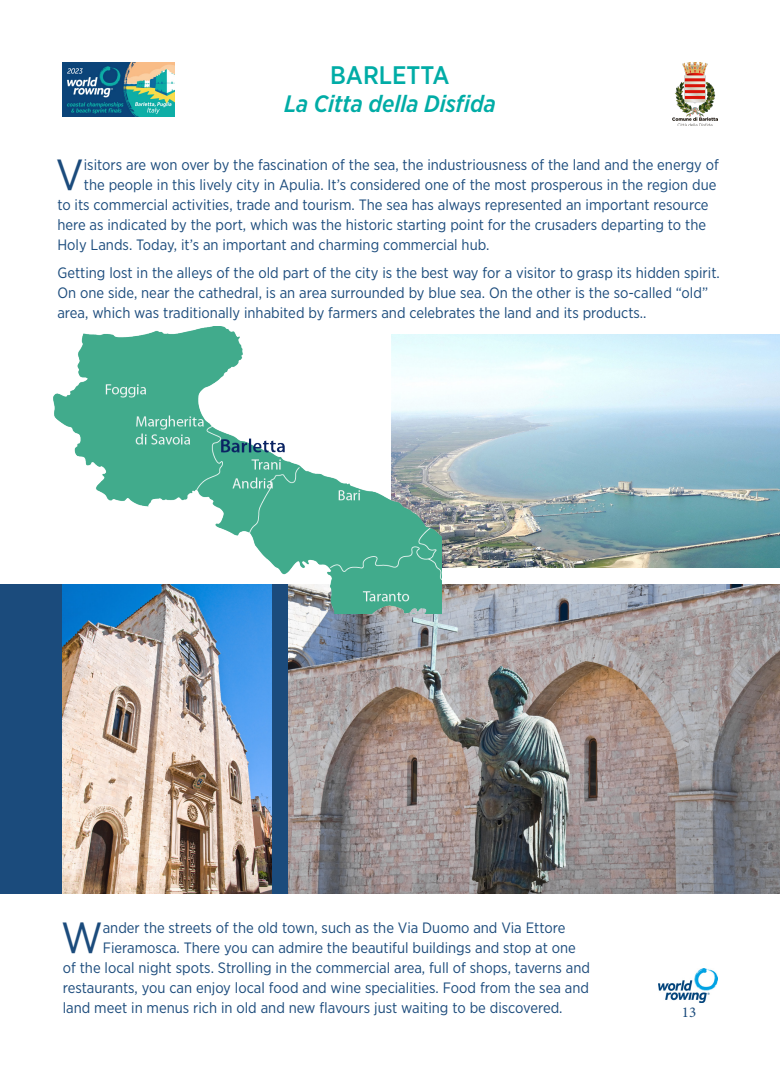
<style>
.page{position:relative;width:780px;height:1088px;background:#fff}
.page>*{position:absolute;margin:0;border:0;box-sizing:border-box;transform-origin:0 0}
.p_capolettera_grande{font:43.62px "Gotham Narrow";color:#1b4b7c}
.P_voce_indice{font:500 25.38px "Gotham Narrow";color:#00aca6}
.t1{font:italic 500 23.75px "Gotham Narrow";color:#00aca6}
.p_capolettera_grande-2{font:15px/20px "Gotham Narrow";color:#1b4b7c}
.t2{font:15px "Minion Pro";color:#1b4b7c}
</style>
<div class="page">
<img style="left:658px;top:968px;width:59px;height:34px">
<img style="left:63px;top:63px;width:111px;height:53px">
<img style="left:672px;top:63px;width:45px;height:62px">
<div style="left:0;top:585px;width:780px;height:309px;background:#1b4b7c"></div>
<img style="left:289px;top:585px;width:491px;height:308px">
<img style="left:441px;top:335px;width:339px;height:232px">
<img style="left:63px;top:613px;width:208px;height:280px">
<img style="left:54px;top:326px;width:387px;height:287px">
<p class="P_voce_indice" style="left:330px;top:59px;width:121px">BARLETTA</p>
<p class="t1" style="left:284px;top:89px;width:213px">La Citta della Disfida</p>
<p class="p_capolettera_grande" style="left:56px;top:148px;width:29px">V</p>
<p class="p_capolettera_grande-2" style="left:84px;top:155px;width:636px">isitors are won over by the fascination of the sea, the industriousness of the land and the energy of</p>
<p class="p_capolettera_grande-2" style="left:84px;top:175px;width:634px">the people in this lively city in Apulia. It’s considered one of the most prosperous in the region due</p>
<p class="p_capolettera_grande-2" style="left:57px;top:195px;width:652px">to its commercial activities, trade and tourism. The sea has always represented an important resource</p>
<p class="p_capolettera_grande-2" style="left:57px;top:215px;width:650px">here as indicated by the port, which was the historic starting point for the crusaders departing to the</p>
<p class="p_capolettera_grande-2" style="left:57px;top:235px;width:433px">Holy Lands. Today, it’s an important and charming commercial hub.</p>
<p class="p_capolettera_grande-2" style="left:57px;top:262px;width:664px">Getting lost in the alleys of the old part of the city is the best way for a visitor to grasp its hidden spirit.<br>On one side, near the cathedral, is an area surrounded by blue sea. On the other is the so-called “old” area, which was traditionally inhabited by farmers and celebrates the land and its products..</p>
<p class="p_capolettera_grande" style="left:61px;top:911px;width:43px">W</p>
<p class="p_capolettera_grande-2" style="left:103px;top:917px;width:464px">ander the streets of the old town, such as the Via Duomo and Via Ettore</p>
<p class="p_capolettera_grande-2" style="left:103px;top:937px;width:474px">Fieramosca. There you can admire the beautiful buildings and stop at one</p>
<p class="p_capolettera_grande-2" style="left:63px;top:957px;width:529px">of the local night spots. Strolling in the commercial area, full of shops, taverns and</p>
<p class="p_capolettera_grande-2" style="left:63px;top:977px;width:527px">restaurants, you can enjoy local food and wine specialities. Food from the sea and</p>
<p class="p_capolettera_grande-2" style="left:63px;top:997px;width:501px">land meet in menus rich in old and new flavours just waiting to be discovered.</p>
<p class="t2" style="left:681px;top:1002px;width:16px">13</p>
</div>
